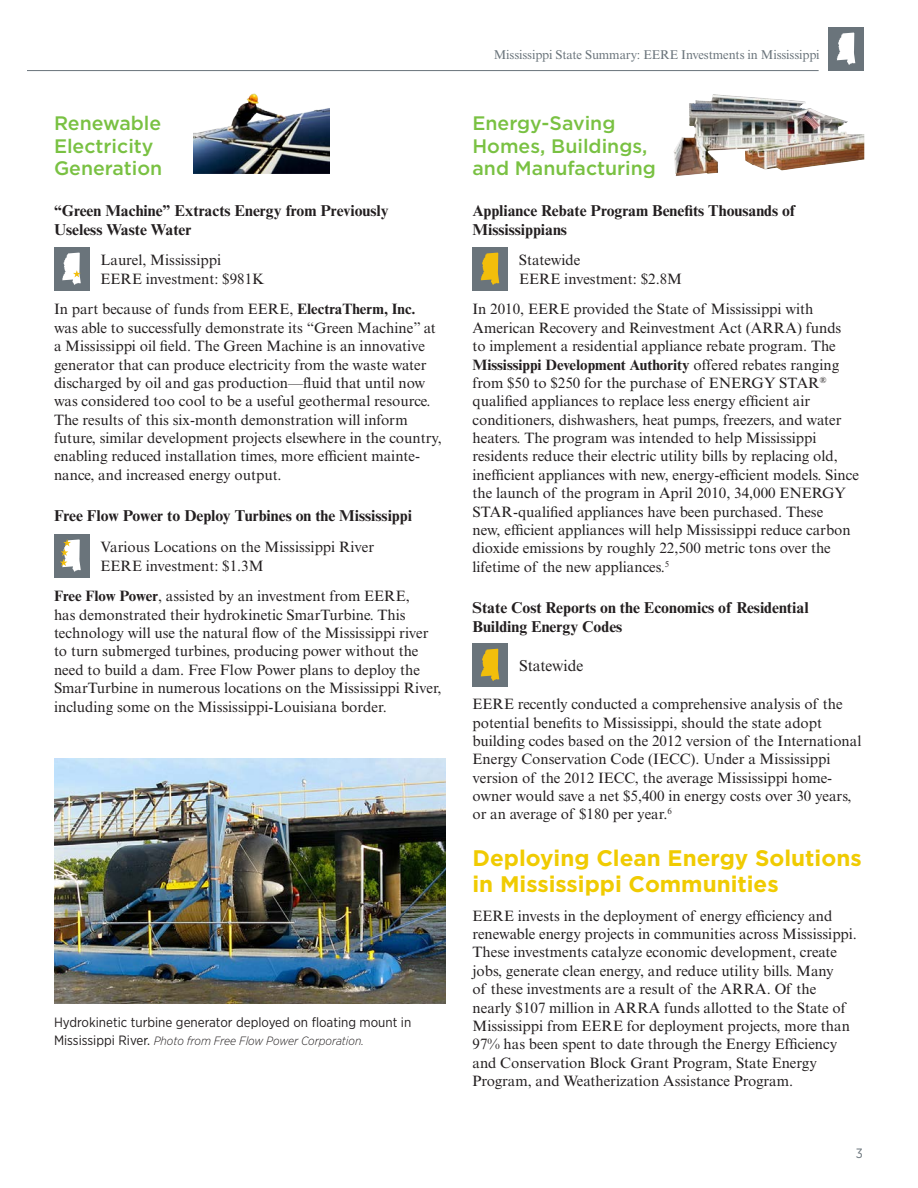
<style>
.page{position:relative;width:918px;height:1188px;background:#fff}
.page>*{position:absolute;margin:0;border:0;box-sizing:border-box;transform-origin:0 0}
.t1{font:700 22.5px/25.5px "Gotham";color:#f0cb02}
.t2{font:500 19.5px/22.5px "Gotham";color:#79c142}
.t3{font:700 15.75px/18.5px "Times New Roman MT Std";color:#231f20}
.t4{font:15.75px "Times New Roman MT Std";color:#231f20}
.t5{font:15px/18.3px "Times New Roman MT Std";color:#231f20}
.t6{font:13.5px "Gotham Narrow";color:#231f20}
.t7{font:13.5px "Gotham Narrow";color:#6a747b}
.t8{font:12.75px "Times New Roman MT Std";letter-spacing:-.01em;color:#6a747b}
.t9{font:italic 300 12px "Gotham Narrow";color:#231f20}
.s1{font-weight:700}
.s2{font-weight:400;font-style:normal;font-size:13.5px}
</style>
<div class="page">
<hr style="left:27px;top:70px;width:792px;height:1px;background:#6a747b">
<div style="left:829px;top:27px;width:35px;height:44px;background:#6a747b"></div>
<svg style="left:837px;top:32px;width:18px;height:33px"></svg>
<div style="left:54px;top:247px;width:35px;height:44px;background:#6a747b"></div>
<svg style="left:62px;top:252px;width:19px;height:33px"></svg>
<div style="left:54px;top:534px;width:35px;height:44px;background:#6a747b"></div>
<svg style="left:60px;top:539px;width:21px;height:33px"></svg>
<img style="left:54px;top:758px;width:392px;height:246px">
<div style="left:472px;top:247px;width:36px;height:44px;background:#6a747b"></div>
<svg style="left:481px;top:252px;width:18px;height:33px"></svg>
<div style="left:472px;top:643px;width:36px;height:44px;background:#6a747b"></div>
<svg style="left:481px;top:649px;width:18px;height:32px"></svg>
<img style="left:673px;top:94px;width:191px;height:82px">
<img style="left:193px;top:93px;width:136px;height:81px">
<h2 class="t2" style="left:54px;top:112px;width:110px">Renewable<br>Electricity<br>Generation</h2>
<p class="t3" style="left:54px;top:201px;width:336px">“Green Machine” Extracts Energy from Previously<br>Useless Waste Water</p>
<p class="t5" style="left:100px;top:251px;width:166px;line-height:18.8px">Laurel, Mississippi<br>EERE investment: $981K</p>
<p class="t5" style="left:54px;top:300px;width:389px">In part because of funds from EERE, <span class="s1">ElectraTherm, Inc. </span>was able to successfully demonstrate its “Green Machine” at a Mississippi oil field. The Green Machine is an innovative generator that can produce electricity from the waste water discharged by oil and gas production—fluid that until now was considered too cool to be a useful geothermal resource.<br>The results of this six-month demonstration will inform future, similar development projects elsewhere in the country, enabling reduced installation times, more efficient mainte&shy;nance, and increased energy output.</p>
<p class="t3" style="left:54px;top:507px;width:359px">Free Flow Power to Deploy Turbines on the Mississippi</p>
<p class="t5" style="left:100px;top:538px;width:275px;line-height:18.8px">Various Locations on the Mississippi River<br>EERE investment: $1.3M</p>
<p class="t5" style="left:54px;top:587px;width:389px"><span class="s1">Free Flow Power</span>, assisted by an investment from EERE,<br>has demonstrated their hydrokinetic SmarTurbine. This technology will use the natural flow of the Mississippi river to turn submerged turbines, producing power without the need to build a dam. Free Flow Power plans to deploy the SmarTurbine in numerous locations on the Mississippi River, including some on the Mississippi-Louisiana border.</p>
<p class="t6" style="left:54px;top:1014px;width:359px">Hydrokinetic turbine generator deployed on floating mount in</p>
<p class="t9" style="left:54px;top:1033px;width:311px"><span class="s2">Mississippi River.</span> Photo from Free Flow Power Corporation.</p>
<p class="t8" style="left:494px;top:47px;width:327px">Mississippi State Summary: EERE Investments in Mississippi</p>
<h2 class="t2" style="left:472px;top:112px;width:185px">Energy-Saving<br>Homes, Buildings, and Manufacturing</h2>
<p class="t3" style="left:472px;top:201px;width:324px">Appliance Rebate Program Benefits Thousands of<br>Mississippians</p>
<p class="t5" style="left:519px;top:251px;width:165px;line-height:18.8px">Statewide<br>EERE investment: $2.8M</p>
<p class="t5" style="left:472px;top:300px;width:388px">In 2010, EERE provided the State of Mississippi with American Recovery and Reinvestment Act (ARRA) funds<br>to implement a residential appliance rebate program. The <span class="s1">Mississippi Development Authority</span> offered rebates ranging from $50 to $250 for the purchase of ENERGY STAR<sup>® </sup>qualified appliances to replace less energy efficient air conditioners, dishwashers, heat pumps, freezers, and water heaters. The program was intended to help Mississippi residents reduce their electric utility bills by replacing old, inefficient appliances with new, energy-efficient models. Since the launch of the program in April 2010, 34,000 ENERGY STAR-qualified appliances have been purchased. These<br>new, efficient appliances will help Mississippi reduce carbon dioxide emissions by roughly 22,500 metric tons over the lifetime of the new appliances.<sup>5</sup></p>
<p class="t3" style="left:472px;top:598px;width:338px">State Cost Reports on the Economics of Residential<br>Building Energy Codes</p>
<p class="t4" style="left:519px;top:656px;width:66px">Statewide</p>
<p class="t5" style="left:472px;top:695px;width:390px">EERE recently conducted a comprehensive analysis of the potential benefits to Mississippi, should the state adopt building codes based on the 2012 version of the International Energy Conservation Code (IECC). Under a Mississippi version of the 2012 IECC, the average Mississippi home&shy;owner would save a net $5,400 in energy costs over 30 years, or an average of $180 per year.<sup>6</sup></p>
<h1 class="t1" style="left:472px;top:845px;width:391px">Deploying Clean Energy Solutions in Mississippi Communities</h1>
<p class="t5" style="left:472px;top:906px;width:386px">EERE invests in the deployment of energy efficiency and renewable energy projects in communities across Mississippi.<br>These investments catalyze economic development, create jobs, generate clean energy, and reduce utility bills. Many<br>of these investments are a result of the ARRA. Of the nearly $107 million in ARRA funds allotted to the State of Mississippi from EERE for deployment projects, more than 97% has been spent to date through the Energy Efficiency and Conservation Block Grant Program, State Energy Program, and Weatherization Assistance Program.</p>
<p class="t7" style="left:856px;top:1145px;width:9px">3</p>
</div>
